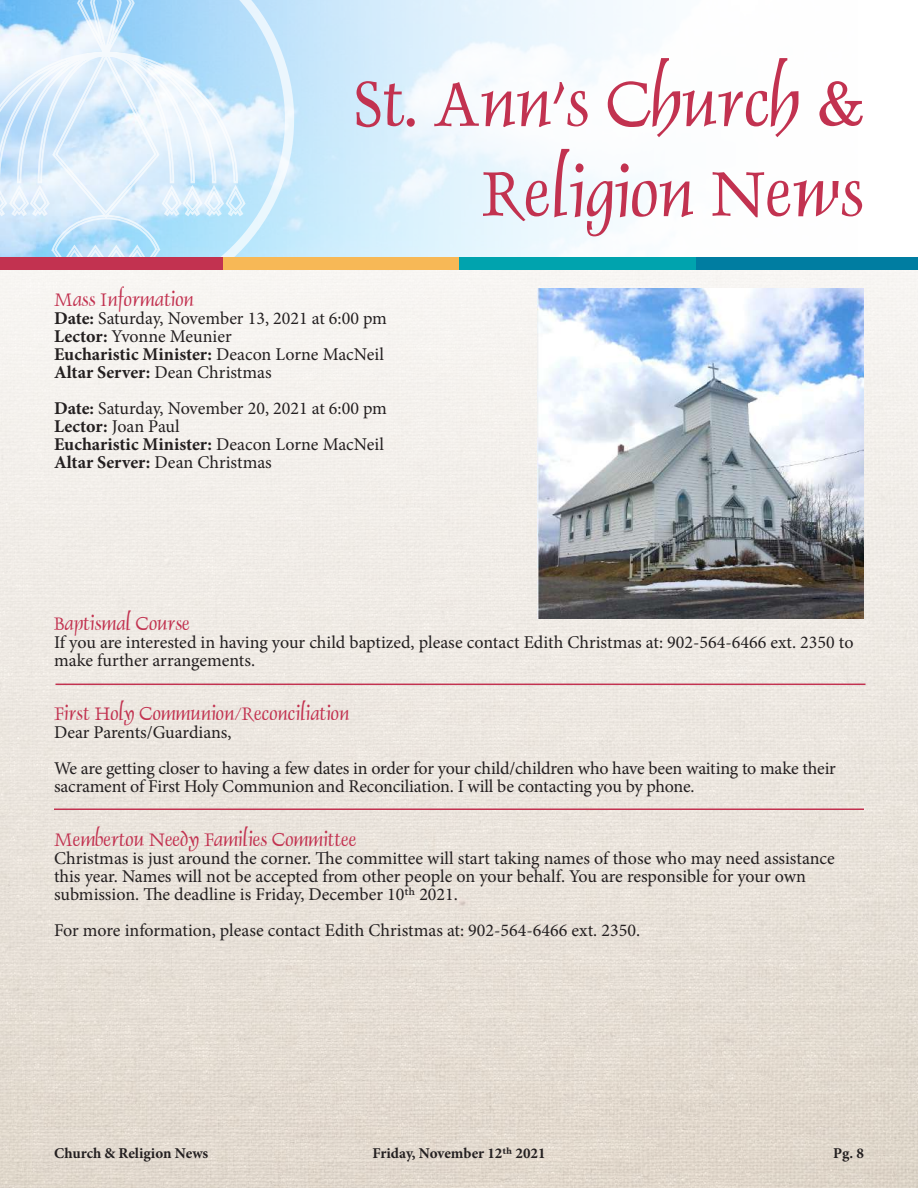
<style>
.page{position:relative;width:918px;height:1188px;background:#fff}
.page>*{position:absolute;margin:0;border:0;box-sizing:border-box;transform-origin:0 0}
.t1{font:72px/90px "Dauphin Plain";color:#c23250;text-align:right}
.t2{font:21px "Dauphin Plain";color:#c23250}
.t3{font:18px/18px "Minion Pro";letter-spacing:-.005em;color:#231f20}
.t4{font:700 15px "Minion Pro";color:#231f20}
.s1{font-weight:700}
</style>
<div class="page">
<img style="left:0;top:270px;width:918px;height:918px">
<svg style="left:0;top:0;width:643px;height:257px"></svg>
<div style="left:223px;top:257px;width:236px;height:13px;background:#f7b856"></div>
<div style="left:695px;top:257px;width:223px;height:13px;background:#007da1"></div>
<div style="left:459px;top:257px;width:236px;height:13px;background:#00a3ae"></div>
<div style="left:0;top:257px;width:223px;height:13px;background:#c23250"></div>
<hr style="left:54px;top:808px;width:810px;height:2px;background:#c23250">
<img style="left:537px;top:288px;width:327px;height:330px">
<hr style="left:56px;top:684px;width:810px;height:1px;background:#c23250">
<h1 class="t1" style="left:355px;top:58px;width:511px">St. Ann’s Church &amp;<br>Religion News</h1>
<p class="t2" style="left:54px;top:286px;width:141px">Mass Information</p>
<p class="t3" style="left:54px;top:309px;width:335px"><span class="s1">Date:</span> Saturday, November 13, 2021 at 6:00 pm <span class="s1">Lector:</span> Yvonne Meunier<br><span class="s1">Eucharistic Minister:</span> Deacon Lorne MacNeil <span class="s1">Altar Server:</span> Dean Christmas</p>
<p class="t3" style="left:54px;top:399px;width:335px"><span class="s1">Date:</span> Saturday, November 20, 2021 at 6:00 pm <span class="s1">Lector:</span> Joan Paul<br><span class="s1">Eucharistic Minister:</span> Deacon Lorne MacNeil <span class="s1">Altar Server:</span> Dean Christmas</p>
<p class="t2" style="left:54px;top:610px;width:137px">Baptismal Course</p>
<p class="t3" style="left:54px;top:633px;width:801px">If you are interested in having your child baptized, please contact Edith Christmas at: 902-564-6466 ext. 2350 to make further arrangements.</p>
<p class="t2" style="left:54px;top:700px;width:297px">First Holy Communion/Reconciliation</p>
<p class="t3" style="left:54px;top:714px;width:782px;line-height:36px">Dear Parents/Guardians,<br>We are getting closer to having a few dates in order for your child/children who have been waiting to make their</p>
<p class="t3" style="left:54px;top:777px;width:642px">sacrament of First Holy Communion and Reconciliation. I will be contacting you by phone.</p>
<p class="t2" style="left:54px;top:826px;width:304px">Membertou Needy Families Committee</p>
<p class="t3" style="left:54px;top:849px;width:782px">Christmas is just around the corner. The committee will start taking names of those who may need assistance this year. Names will not be accepted from other people on your behalf. You are responsible for your own submission. The deadline is Friday, December 10th 2021.</p>
<p class="t3" style="left:54px;top:921px;width:588px">For more information, please contact Edith Christmas at: 902-564-6466 ext. 2350.</p>
<p class="t4" style="left:54px;top:1143px;width:156px">Church &amp; Religion News</p>
<p class="t4" style="left:372px;top:1143px;width:175px">Friday, November 12th 2021</p>
<p class="t4" style="left:833px;top:1143px;width:32px">Pg. 8</p>
</div>
